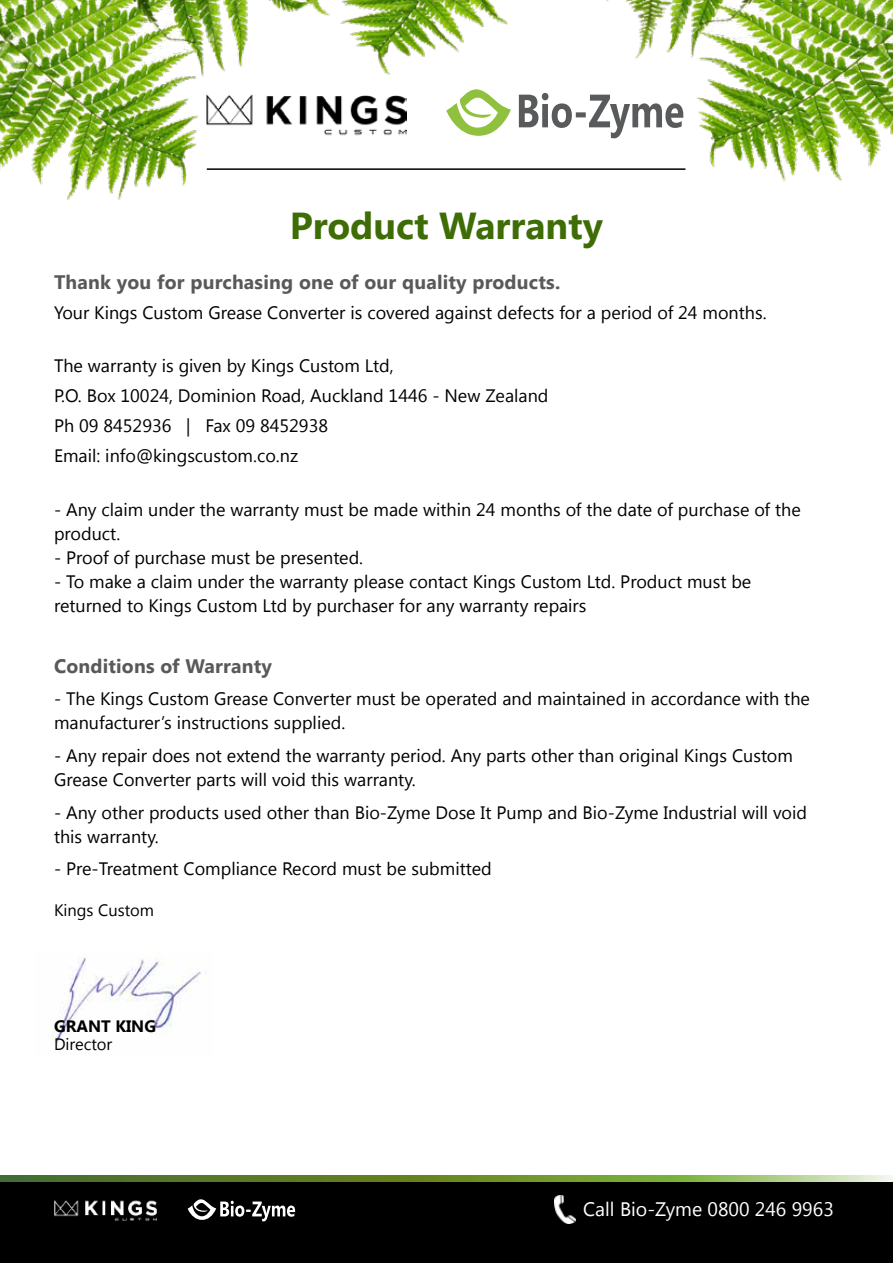
<style>
.page{position:relative;width:893px;height:1263px;background:#fff}
.page>*{position:absolute;margin:0;border:0;box-sizing:border-box;transform-origin:0 0}
.t1{font:700 37.5px "Khmer UI";color:#3e6c05}
.t2{font:700 19.5px "Khmer UI";letter-spacing:.01em;color:#58595b}
.t3{font:19.5px "Khmer UI";color:#fff}
.t4{font:18px/24px "Khmer UI";color:#000}
.t5{font:16.5px "Khmer UI";color:#000}
.t6{font:700 16.5px "Khmer UI";color:#000}
</style>
<div class="page">
<div style="left:0;top:1181px;width:893px;height:82px;background:#000"></div>
<img style="left:0;top:0;width:893px;height:200px">
<svg style="left:0;top:1176px;width:893px;height:5px;background:#749742"></svg>
<img style="left:207px;top:85px;width:200px;height:58px">
<hr style="left:207px;top:168px;width:478px;height:2px;background:#000">
<img style="left:554px;top:1195px;width:21px;height:29px">
<img style="left:54px;top:1200px;width:103px;height:21px">
<svg style="left:188px;top:1199px;width:107px;height:22px"></svg>
<img style="left:51px;top:952px;width:150px;height:101px">
<h1 class="t1" style="left:290px;top:204px;width:315px">Product Warranty</h1>
<p class="t2" style="left:54px;top:271px;width:508px">Thank you for purchasing one of our quality products.</p>
<p class="t4" style="left:54px;top:301px;width:714px">Your Kings Custom Grease Converter is covered against defects for a period of 24 months.</p>
<p class="t4" style="left:54px;top:351px;width:496px;line-height:30px">The warranty is given by Kings Custom Ltd,<br>P.O. Box 10024, Dominion Road, Auckland 1446 - New Zealand Ph 09 8452936 | Fax 09 8452938<br>Email: info@kingscustom.co.nz</p>
<p class="t4" style="left:54px;top:498px;width:748px">- Any claim under the warranty must be made within 24 months of the date of purchase of the product.</p>
<p class="t4" style="left:54px;top:546px;width:311px">- Proof of purchase must be presented.</p>
<p class="t4" style="left:54px;top:570px;width:699px">- To make a claim under the warranty please contact Kings Custom Ltd. Product must be returned to Kings Custom Ltd by purchaser for any warranty repairs</p>
<p class="t2" style="left:54px;top:655px;width:220px">Conditions of Warranty</p>
<p class="t4" style="left:54px;top:687px;width:757px">- The Kings Custom Grease Converter must be operated and maintained in accordance with the manufacturer’s instructions supplied.</p>
<p class="t4" style="left:54px;top:744px;width:740px">- Any repair does not extend the warranty period. Any parts other than original Kings Custom<br>Grease Converter parts will void this warranty.</p>
<p class="t4" style="left:54px;top:800px;width:754px">- Any other products used other than Bio-Zyme Dose It Pump and Bio-Zyme Industrial will void this warranty.</p>
<p class="t4" style="left:54px;top:857px;width:439px">- Pre-Treatment Compliance Record must be submitted</p>
<p class="t5" style="left:54px;top:901px;width:102px">Kings Custom</p>
<p class="t6" style="left:54px;top:1016px;width:104px">GRANT KING</p>
<p class="t5" style="left:54px;top:1034px;width:60px">Director</p>
<p class="t3" style="left:583px;top:1198px;width:252px">Call Bio-Zyme 0800 246 9963</p>
</div>
